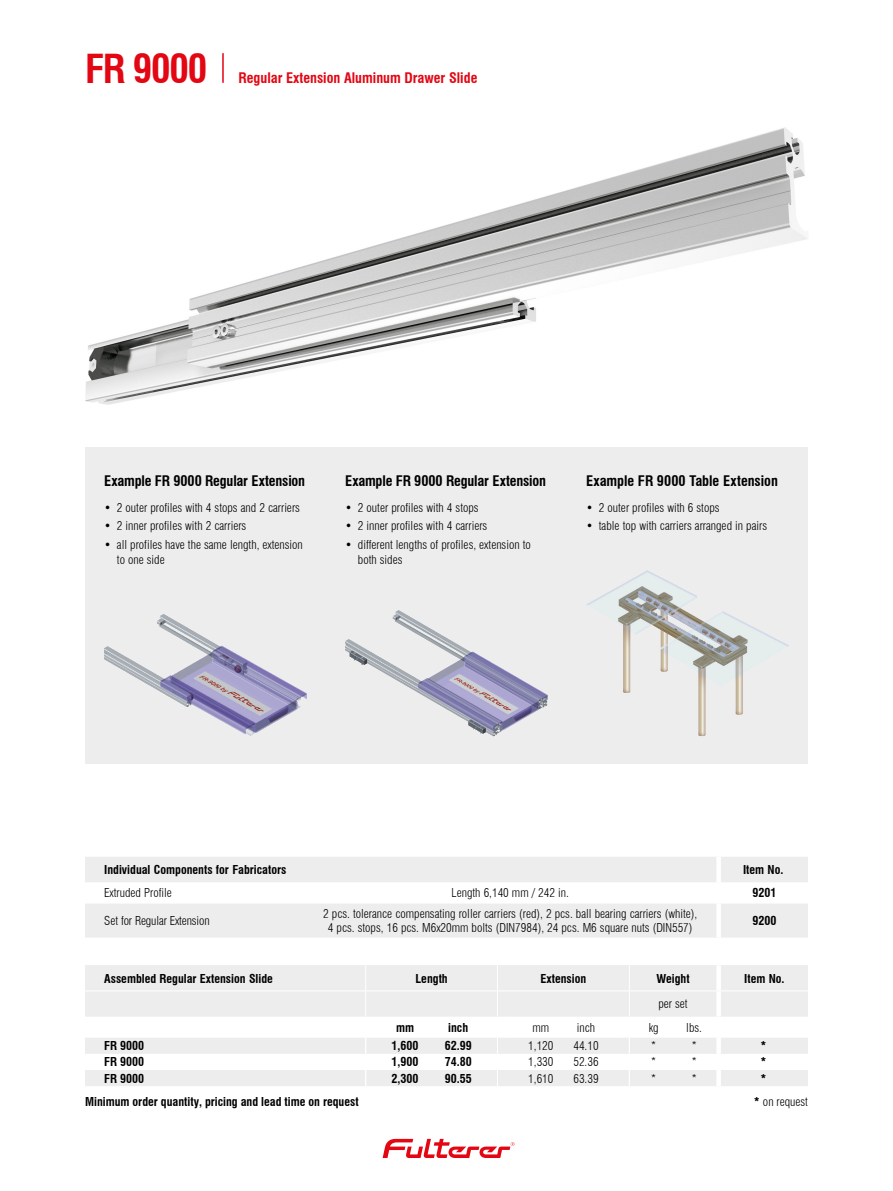
<style>
.page{position:relative;width:893px;height:1191px;background:#fff}
.page>*{position:absolute;margin:0;border:0;box-sizing:border-box;transform-origin:0 0}
.t1{font:700 condensed 39px "Swiss 721 BT";letter-spacing:-.03em;color:#e30613}
.CONTENT_Headline{font:700 condensed 14.25px "Swiss 721 BT";letter-spacing:-.005em;color:#000}
.t2{font:700 condensed 14.25px "Swiss 721 BT";color:#e30613}
.TABLE_Text_light{font:300 condensed 12px/14.4px "Swiss 721 BT";color:#000}
.TABLE_Text_bold{font:700 condensed 12px "Swiss 721 BT";color:#000}
.TABLE_Text_bold-2{font:300 condensed 12px "Swiss 721 BT";color:#000}
.s1{font-weight:700}
</style>
<div class="page">
<svg style="left:383px;top:1138px;width:131px;height:20px"></svg>
<div style="left:85px;top:447px;width:723px;height:316px;background:#ededed"></div>
<img style="left:586px;top:570px;width:203px;height:166px">
<img style="left:104px;top:614px;width:203px;height:122px">
<img style="left:345px;top:610px;width:203px;height:126px">
<img style="left:85px;top:128px;width:722px;height:277px">
<svg style="left:85px;top:857px;width:723px;height:80px;fill:#ededed"></svg>
<div style="left:716px;top:856px;width:5px;height:26px;background:#fff"></div>
<div style="left:716px;top:882px;width:5px;height:21px;background:#fff"></div>
<div style="left:716px;top:903px;width:5px;height:34px;background:#fff"></div>
<svg style="left:85px;top:965px;width:723px;height:121px"></svg>
<hr style="left:222px;top:53px;width:2px;height:30px;background:#e30613">
<p class="t1" style="left:85px;top:45px;width:124px">FR 9000</p>
<p class="t2" style="left:239px;top:69px;width:240px">Regular Extension Aluminum Drawer Slide</p>
<p class="CONTENT_Headline" style="left:104px;top:472px;width:203px">Example FR 9000 Regular Extension</p>
<p class="TABLE_Text_light" style="left:104px;top:500px;width:197px">• 2 outer profiles with 4 stops and 2 carriers</p>
<p class="TABLE_Text_light" style="left:104px;top:519px;width:144px">• 2 inner profiles with 2 carriers</p>
<p class="TABLE_Text_light" style="left:117px;top:537px;width:187px;text-indent:-13px">• all profiles have the same length, extension to one side</p>
<p class="CONTENT_Headline" style="left:345px;top:472px;width:203px">Example FR 9000 Regular Extension</p>
<p class="TABLE_Text_light" style="left:345px;top:500px;width:135px">• 2 outer profiles with 4 stops</p>
<p class="TABLE_Text_light" style="left:345px;top:519px;width:144px">• 2 inner profiles with 4 carriers</p>
<p class="TABLE_Text_light" style="left:358px;top:537px;width:174px;text-indent:-13px">• different lengths of profiles, extension to both sides</p>
<p class="CONTENT_Headline" style="left:586px;top:472px;width:193px">Example FR 9000 Table Extension</p>
<p class="TABLE_Text_light" style="left:586px;top:500px;width:135px">• 2 outer profiles with 6 stops</p>
<p class="TABLE_Text_light" style="left:586px;top:519px;width:182px">• table top with carriers arranged in pairs</p>
<p class="TABLE_Text_bold" style="left:104px;top:862px;width:184px">Individual Components for Fabricators</p>
<p class="TABLE_Text_bold" style="left:743px;top:862px;width:42px">Item No.</p>
<p class="TABLE_Text_bold-2" style="left:104px;top:886px;width:69px">Extruded Profile</p>
<p class="TABLE_Text_light" style="left:452px;top:886px;width:119px">Length 6,140 mm / 242 in.</p>
<p class="TABLE_Text_bold-2" style="left:104px;top:913px;width:107px">Set for Regular Extension</p>
<p class="TABLE_Text_light" style="left:323px;top:906px;width:376px;text-align:center">2 pcs. tolerance compensating roller carriers (red), 2 pcs. ball bearing carriers (white),<br>4 pcs. stops, 16 pcs. M6x20mm bolts (DIN7984), 24 pcs. M6 square nuts (DIN557)</p>
<p class="TABLE_Text_bold" style="left:752px;top:886px;width:25px">9201</p>
<p class="TABLE_Text_bold" style="left:752px;top:913px;width:25px">9200</p>
<p class="TABLE_Text_bold" style="left:104px;top:971px;width:170px">Assembled Regular Extension Slide</p>
<p class="TABLE_Text_bold" style="left:415px;top:971px;width:34px">Length</p>
<p class="TABLE_Text_bold" style="left:541px;top:971px;width:47px">Extension</p>
<p class="TABLE_Text_bold" style="left:656px;top:971px;width:35px">Weight</p>
<p class="TABLE_Text_bold" style="left:744px;top:971px;width:42px">Item No.</p>
<p class="TABLE_Text_light" style="left:658px;top:996px;width:31px">per set</p>
<p class="TABLE_Text_bold" style="left:396px;top:1020px;width:20px">mm</p>
<p class="TABLE_Text_bold" style="left:448px;top:1020px;width:21px">inch</p>
<p class="TABLE_Text_light" style="left:532px;top:1020px;width:18px">mm</p>
<p class="TABLE_Text_light" style="left:577px;top:1020px;width:20px">inch</p>
<p class="TABLE_Text_light" style="left:649px;top:1020px;width:11px">kg</p>
<p class="TABLE_Text_light" style="left:686px;top:1020px;width:17px">lbs.</p>
<p class="TABLE_Text_bold" style="left:104px;top:1038px;width:42px">FR 9000</p>
<p class="TABLE_Text_bold" style="left:391px;top:1038px;width:28px">1,600</p>
<p class="TABLE_Text_bold" style="left:445px;top:1038px;width:28px">62.99</p>
<p class="TABLE_Text_bold-2" style="left:528px;top:1038px;width:27px">1,120</p>
<p class="TABLE_Text_bold-2" style="left:573px;top:1038px;width:27px">44.10</p>
<p class="TABLE_Text_light" style="left:651px;top:1038px;width:7px">*</p>
<p class="TABLE_Text_light" style="left:691px;top:1038px;width:7px">*</p>
<p class="TABLE_Text_bold" style="left:104px;top:1055px;width:42px">FR 9000</p>
<p class="TABLE_Text_bold" style="left:391px;top:1055px;width:28px">1,900</p>
<p class="TABLE_Text_bold" style="left:445px;top:1055px;width:28px">74.80</p>
<p class="TABLE_Text_bold-2" style="left:528px;top:1055px;width:27px">1,330</p>
<p class="TABLE_Text_bold-2" style="left:573px;top:1055px;width:27px">52.36</p>
<p class="TABLE_Text_light" style="left:651px;top:1055px;width:7px">*</p>
<p class="TABLE_Text_light" style="left:691px;top:1055px;width:7px">*</p>
<p class="TABLE_Text_bold" style="left:104px;top:1071px;width:42px">FR 9000</p>
<p class="TABLE_Text_bold" style="left:391px;top:1071px;width:28px">2,300</p>
<p class="TABLE_Text_bold" style="left:445px;top:1071px;width:28px">90.55</p>
<p class="TABLE_Text_bold-2" style="left:528px;top:1071px;width:27px">1,610</p>
<p class="TABLE_Text_bold-2" style="left:573px;top:1071px;width:27px">63.39</p>
<p class="TABLE_Text_light" style="left:651px;top:1071px;width:7px">*</p>
<p class="TABLE_Text_light" style="left:691px;top:1071px;width:7px">*</p>
<p class="TABLE_Text_bold" style="left:85px;top:1094px;width:275px">Minimum order quantity, pricing and lead time on request</p>
<p class="TABLE_Text_bold" style="left:760px;top:1038px;width:7px">*</p>
<p class="TABLE_Text_bold" style="left:760px;top:1055px;width:7px">*</p>
<p class="TABLE_Text_bold" style="left:760px;top:1071px;width:7px">*</p>
<p class="TABLE_Text_light" style="left:754px;top:1094px;width:55px"><span class="s1">*</span> on request</p>
</div>
